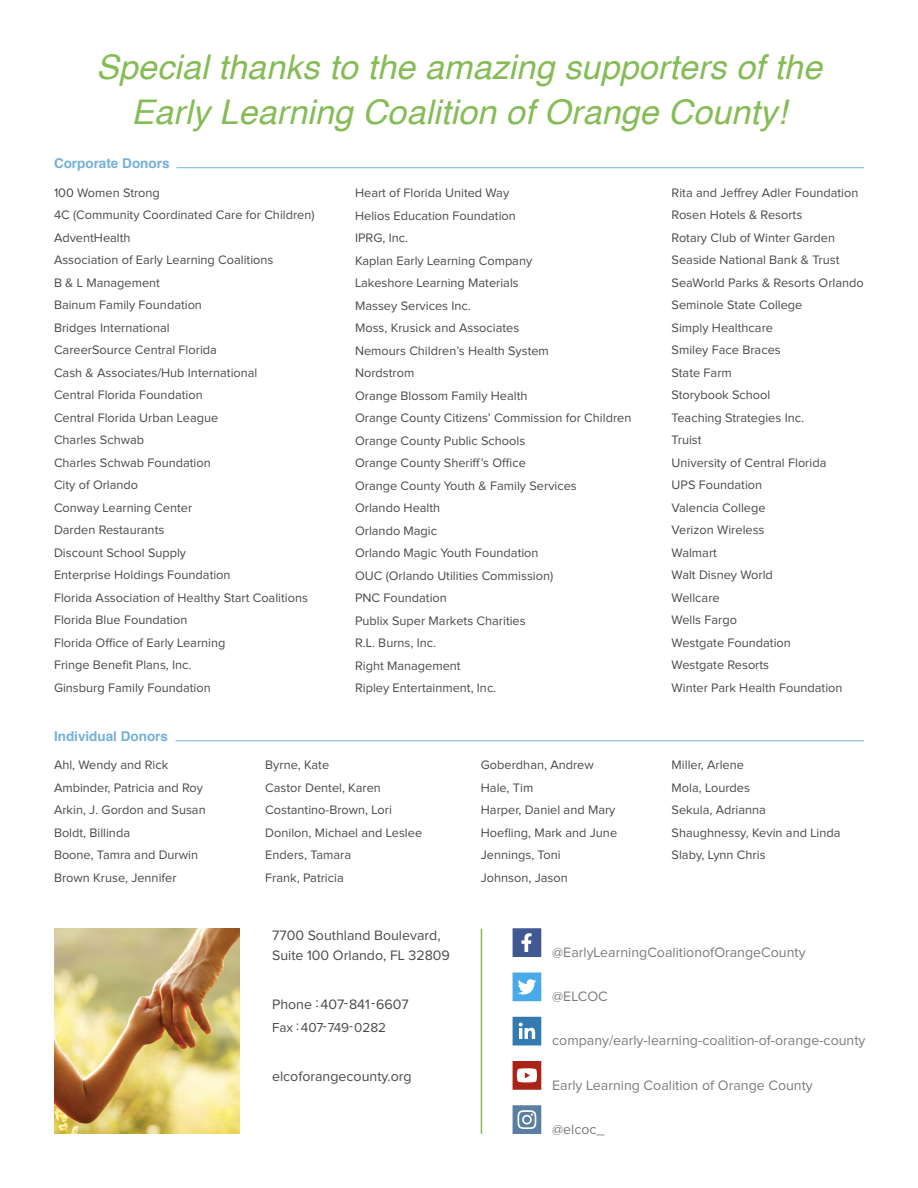
<style>
.page{position:relative;width:918px;height:1188px;background:#fff}
.page>*{position:absolute;margin:0;border:0;box-sizing:border-box;transform-origin:0 0}
.t1{font:italic 34.05px/44.1px "Helvetica";letter-spacing:.005em;color:#85bc56;text-align:center}
.t2{font:14.1px "Proxima Nova";color:#7b7c7e}
.t3{font:14.1px/19.8px "Proxima Nova";color:#4a4a4b}
.t4{font:700 13.5px "Helvetica";color:#74b0d9}
.t5{font:13.5px "Proxima Nova";color:#4a4a4b}
.t6{font:12.75px/22.5px "Proxima Nova";color:#4a4a4b}
</style>
<div class="page">
<img style="left:54px;top:928px;width:186px;height:206px">
<div style="left:513px;top:1106px;width:28px;height:27px;background:#5a7fa1"></div>
<svg style="left:518px;top:1110px;width:18px;height:19px"></svg>
<div style="left:513px;top:1105px;width:28px;height:29px;border:1px solid #5a7fa1"></div>
<div style="left:513px;top:1062px;width:28px;height:27px;background:#ab2317"></div>
<svg style="left:517px;top:1068px;width:20px;height:14px"></svg>
<div style="left:513px;top:1061px;width:28px;height:29px;border:1px solid #ab2317"></div>
<div style="left:513px;top:1017px;width:28px;height:28px;background:#337ab1"></div>
<svg style="left:519px;top:1023px;width:16px;height:16px"></svg>
<div style="left:513px;top:973px;width:28px;height:28px;background:#4aaae7"></div>
<svg style="left:518px;top:979px;width:18px;height:16px"></svg>
<div style="left:513px;top:929px;width:28px;height:27px;background:#415993"></div>
<svg style="left:522px;top:933px;width:10px;height:19px"></svg>
<div style="left:513px;top:928px;width:28px;height:29px;border:1px solid #415993"></div>
<hr style="left:481px;top:929px;width:1px;height:205px;background:#85bc56">
<hr style="left:176px;top:167px;width:688px;height:1px;background:#74b0d9">
<hr style="left:176px;top:740px;width:688px;height:1px;background:#74b0d9">
<h1 class="t1" style="left:96px;top:46px;width:727px">Special thanks to the amazing supporters of the<br>Early Learning Coalition of Orange County!</h1>
<p class="t4" style="left:54px;top:153px;width:117px">Corporate Donors</p>
<p class="t6" style="left:54px;top:182px;width:262px">100 Women Strong<br>4C (Community Coordinated Care for Children)<br>AdventHealth<br>Association of Early Learning Coalitions<br>B &amp; L Management<br>Bainum Family Foundation<br>Bridges International<br>CareerSource Central Florida<br>Cash &amp; Associates/Hub International<br>Central Florida Foundation<br>Central Florida Urban League<br>Charles Schwab<br>Charles Schwab Foundation<br>City of Orlando<br>Conway Learning Center<br>Darden Restaurants<br>Discount School Supply<br>Enterprise Holdings Foundation<br>Florida Association of Healthy Start Coalitions<br>Florida Blue Foundation<br>Florida Office of Early Learning<br>Fringe Benefit Plans, Inc.<br>Ginsburg Family Foundation</p>
<p class="t6" style="left:355px;top:182px;width:278px">Heart of Florida United Way<br>Helios Education Foundation<br>IPRG, Inc.<br>Kaplan Early Learning Company<br>Lakeshore Learning Materials<br>Massey Services Inc.<br>Moss, Krusick and Associates<br>Nemours Children’s Health System<br>Nordstrom<br>Orange Blossom Family Health<br>Orange County Citizens’ Commission for Children<br>Orange County Public Schools<br>Orange County Sheriff’s Office<br>Orange County Youth &amp; Family Services<br>Orlando Health<br>Orlando Magic<br>Orlando Magic Youth Foundation<br>OUC (Orlando Utilities Commission)<br>PNC Foundation<br>Publix Super Markets Charities<br>R.L. Burns, Inc.<br>Right Management<br>Ripley Entertainment, Inc.</p>
<p class="t6" style="left:672px;top:182px;width:194px">Rita and Jeffrey Adler Foundation<br>Rosen Hotels &amp; Resorts<br>Rotary Club of Winter Garden<br>Seaside National Bank &amp; Trust<br>SeaWorld Parks &amp; Resorts Orlando<br>Seminole State College<br>Simply Healthcare<br>Smiley Face Braces<br>State Farm<br>Storybook School<br>Teaching Strategies Inc.<br>Truist<br>University of Central Florida<br>UPS Foundation<br>Valencia College<br>Verizon Wireless<br>Walmart<br>Walt Disney World<br>Wellcare<br>Wells Fargo<br>Westgate Foundation<br>Westgate Resorts<br>Winter Park Health Foundation</p>
<p class="t4" style="left:54px;top:726px;width:116px">Individual Donors</p>
<p class="t6" style="left:54px;top:754px;width:153px">Ahl, Wendy and Rick<br>Ambinder, Patricia and Roy<br>Arkin, J. Gordon and Susan<br>Boldt, Billinda<br>Boone, Tamra and Durwin<br>Brown Kruse, Jennifer</p>
<p class="t6" style="left:265px;top:754px;width:158px">Byrne, Kate<br>Castor Dentel, Karen<br>Costantino-Brown, Lori<br>Donilon, Michael and Leslee<br>Enders, Tamara<br>Frank, Patricia</p>
<p class="t6" style="left:481px;top:754px;width:138px">Goberdhan, Andrew<br>Hale, Tim<br>Harper, Daniel and Mary<br>Hoefling, Mark and June<br>Jennings, Toni<br>Johnson, Jason</p>
<p class="t6" style="left:672px;top:754px;width:170px">Miller, Arlene<br>Mola, Lourdes<br>Sekula, Adrianna<br>Shaughnessy, Kevin and Linda<br>Slaby, Lynn Chris</p>
<p class="t3" style="left:272px;top:926px;width:179px">7700 Southland Boulevard,<br>Suite 100 Orlando, FL 32809</p>
<p class="t3" style="left:272px;top:995px;width:138px">Phone : 407-841-6607</p>
<p class="t5" style="left:272px;top:1021px;width:116px">Fax : 407-749-0282</p>
<p class="t3" style="left:272px;top:1067px;width:141px">elcoforangecounty.org</p>
<p class="t2" style="left:552px;top:946px;width:255px">@EarlyLearningCoalitionofOrangeCounty</p>
<p class="t2" style="left:552px;top:990px;width:57px">@ELCOC</p>
<p class="t2" style="left:552px;top:1034px;width:315px">company/early-learning-coalition-of-orange-county</p>
<p class="t2" style="left:552px;top:1079px;width:262px">Early Learning Coalition of Orange County</p>
<p class="t2" style="left:552px;top:1123px;width:54px">@elcoc_</p>
</div>
